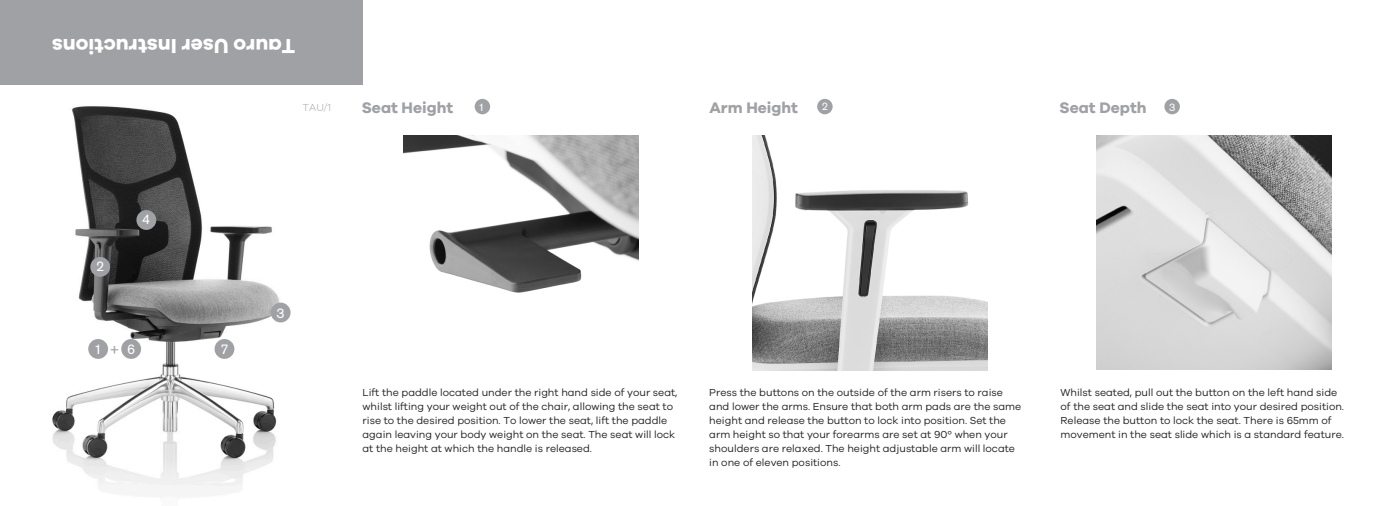
<style>
.page{position:relative;width:1389px;height:506px;background:#fff}
.page>*{position:absolute;margin:0;border:0;box-sizing:border-box;transform-origin:0 0}
.t1{font:700 21px "Galano Grotesque";color:#fff}
.t2{font:700 15.75px "Galano Grotesque";color:#a0a1a5}
.t3{font:14px "Akzidenz Grotesk BQ";color:#fff}
.t4{font:14px "Akzidenz Grotesk BQ";color:#a0a1a5}
.t5{font:10.85px "Akzidenz Grotesk BQ";color:#fff}
.t6{font:10.5px/14px "Galano Grotesque";color:#231f20}
.t7{font:300 10.5px "Galano Grotesque";color:#a0a1a5}
</style>
<div class="page">
<img style="left:752px;top:135px;width:235px;height:236px">
<div style="left:0;top:0;width:362px;height:84px;background:#a0a1a5"></div>
<img style="left:404px;top:135px;width:235px;height:158px">
<img style="left:52px;top:106px;width:239px;height:382px">
<div style="left:88px;top:339px;width:20px;height:20px;background:#a0a1a5;border-radius:50%"></div>
<div style="left:136px;top:210px;width:20px;height:20px;background:#a0a1a5;border-radius:50%"></div>
<div style="left:271px;top:303px;width:20px;height:19px;background:#a0a1a5;border-radius:50%"></div>
<div style="left:90px;top:257px;width:20px;height:20px;background:#a0a1a5;border-radius:50%"></div>
<div style="left:215px;top:339px;width:19px;height:20px;background:#a0a1a5;border-radius:50%"></div>
<div style="left:1164px;top:99px;width:16px;height:15px;background:#a0a1a5;border-radius:50%"></div>
<div style="left:475px;top:99px;width:15px;height:15px;background:#a0a1a5;border-radius:50%"></div>
<div style="left:817px;top:99px;width:16px;height:15px;background:#a0a1a5;border-radius:50%"></div>
<img style="left:1096px;top:135px;width:235px;height:235px">
<div style="left:121px;top:339px;width:20px;height:20px;background:#a0a1a5;border-radius:50%"></div>
<svg style="left:107px;top:343px;width:15px;height:14px"></svg>
<p class="t1" style="left:295px;top:60px;width:245px;rotate:-180deg">Tauro User Instructions</p>
<p class="t7" style="left:303px;top:101px;width:30px">TAU/1</p>
<p class="t2" style="left:362px;top:98px;width:93px">Seat Height</p>
<p class="t5" style="left:479px;top:100px;width:8px">1</p>
<p class="t2" style="left:709px;top:98px;width:90px">Arm Height</p>
<p class="t5" style="left:822px;top:100px;width:8px">2</p>
<p class="t2" style="left:1060px;top:98px;width:89px">Seat Depth</p>
<p class="t5" style="left:1169px;top:100px;width:8px">3</p>
<p class="t3" style="left:96px;top:258px;width:10px">2</p>
<p class="t3" style="left:142px;top:211px;width:10px">4</p>
<p class="t3" style="left:94px;top:341px;width:10px">1</p>
<p class="t4" style="left:109px;top:341px;width:12px">+</p>
<p class="t3" style="left:127px;top:341px;width:10px">6</p>
<p class="t3" style="left:220px;top:341px;width:10px">7</p>
<p class="t3" style="left:277px;top:305px;width:10px">3</p>
<p class="t6" style="left:363px;top:385px;width:316px">Lift the paddle located under the right hand side of your seat, whilst lifting your weight out of the chair, allowing the seat to rise to the desired position. To lower the seat, lift the paddle again leaving your body weight on the seat. The seat will lock at the height at which the handle is released.</p>
<p class="t6" style="left:709px;top:385px;width:314px">Press the buttons on the outside of the arm risers to raise and lower the arms. Ensure that both arm pads are the same height and release the button to lock into position. Set the arm height so that your forearms are set at 90º when your shoulders are relaxed. The height adjustable arm will locate in one of eleven positions.</p>
<p class="t6" style="left:1061px;top:385px;width:285px">Whilst seated, pull out the button on the left hand side of the seat and slide the seat into your desired position.<br>Release the button to lock the seat. There is 65mm of movement in the seat slide which is a standard feature.</p>
</div>
